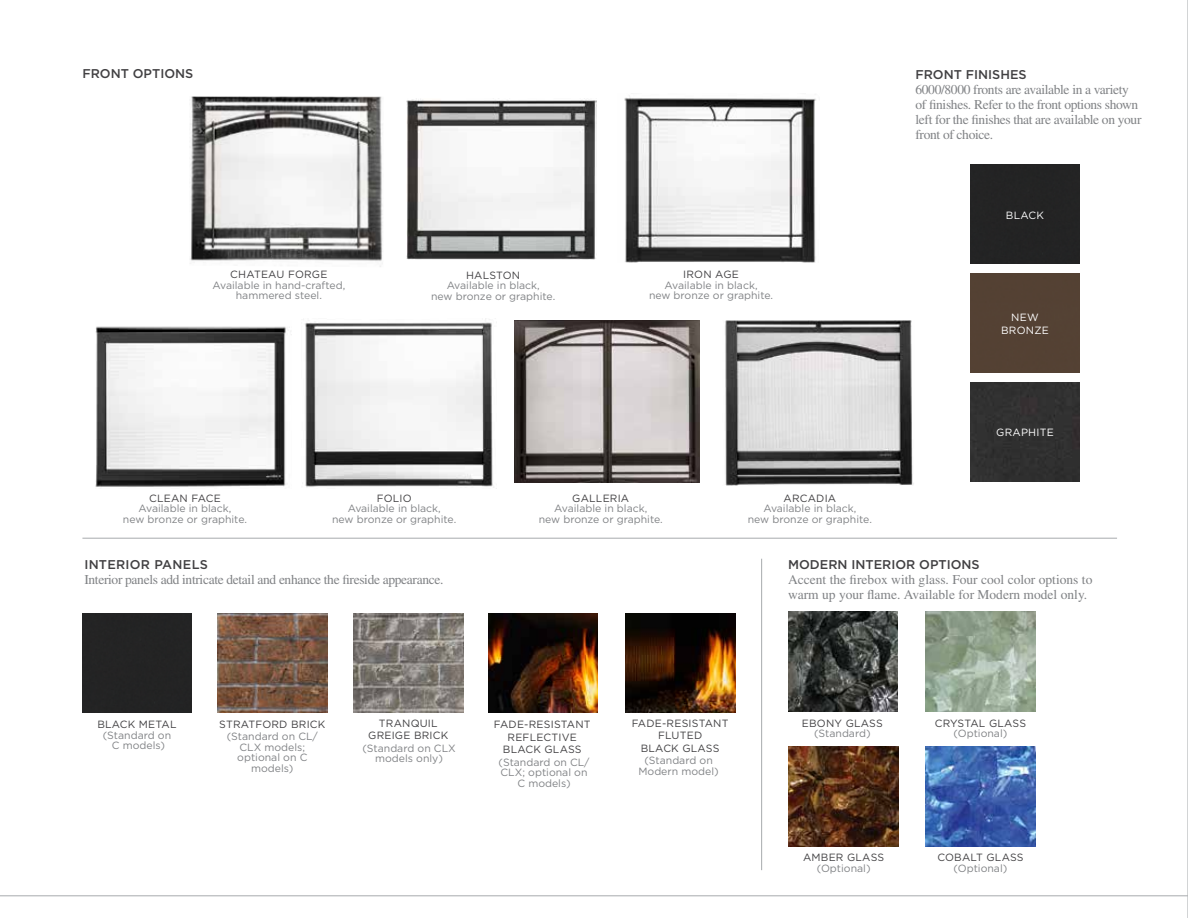
<style>
.page{position:relative;width:1188px;height:918px;background:#fff}
.page>*{position:absolute;margin:0;border:0;box-sizing:border-box;transform-origin:0 0}
.t1{font:13.5px/15px "Times";letter-spacing:-.025em;color:#808285}
.t2{font:13.5px/15px "Times";color:#808285}
.t3{font:500 12.75px "Gotham";color:#414042}
.t4{font:500 12.75px "Gotham";letter-spacing:.02em;color:#414042}
.t5{font:10.5px/10.5px "Gotham";color:#808285;text-align:center}
.t6{font:10.5px/12.6px "Gotham";letter-spacing:.02em;color:#414042;text-align:center}
.t7{font:10.5px/12.6px "Gotham";letter-spacing:.02em;color:#fff;text-align:center}
</style>
<div class="page">
<div style="left:970px;top:165px;width:110px;height:99px;background:#232324"></div>
<div style="left:970px;top:273px;width:110px;height:100px;background:#544133"></div>
<div style="left:970px;top:382px;width:110px;height:99px;background:#313030"></div>
<img style="left:926px;top:612px;width:109px;height:99px">
<img style="left:788px;top:612px;width:110px;height:99px">
<img style="left:789px;top:747px;width:109px;height:99px">
<img style="left:926px;top:747px;width:109px;height:99px">
<img style="left:624px;top:95px;width:192px;height:167px">
<img style="left:305px;top:319px;width:189px;height:169px">
<img style="left:407px;top:98px;width:189px;height:162px">
<img style="left:190px;top:97px;width:193px;height:170px">
<img style="left:725px;top:320px;width:189px;height:166px">
<img style="left:515px;top:320px;width:184px;height:163px">
<hr style="left:82px;top:538px;width:1035px;height:1px;background:#b1b4b6">
<hr style="left:1187px;top:0;width:1px;height:918px;background:#b1b4b6">
<hr style="left:761px;top:559px;width:1px;height:311px;background:#b1b4b6">
<div style="left:82px;top:613px;width:110px;height:100px;background:#232324"></div>
<img style="left:218px;top:613px;width:109px;height:100px">
<img style="left:488px;top:613px;width:110px;height:100px">
<img style="left:625px;top:613px;width:110px;height:100px">
<hr style="left:0;top:895px;width:1188px;height:1px;background:#b1b4b6">
<img style="left:96px;top:326px;width:195px;height:161px">
<img style="left:354px;top:613px;width:109px;height:100px">
<p class="t3" style="left:82px;top:66px;width:112px">FRONT OPTIONS</p>
<p class="t6" style="left:230px;top:268px;width:99px">CHATEAU FORGE</p>
<p class="t5" style="left:213px;top:280px;width:134px">Available in hand-crafted, hammered steel.</p>
<p class="t6" style="left:466px;top:268px;width:56px">HALSTON</p>
<p class="t5" style="left:431px;top:280px;width:126px">Available in black,<br>new bronze or graphite.</p>
<p class="t6" style="left:683px;top:268px;width:57px">IRON AGE</p>
<p class="t5" style="left:649px;top:280px;width:126px">Available in black,<br>new bronze or graphite.</p>
<p class="t6" style="left:149px;top:491px;width:73px">CLEAN FACE</p>
<p class="t5" style="left:123px;top:503px;width:126px">Available in black,<br>new bronze or graphite.</p>
<p class="t6" style="left:377px;top:491px;width:36px">FOLIO</p>
<p class="t5" style="left:332px;top:503px;width:126px">Available in black,<br>new bronze or graphite.</p>
<p class="t6" style="left:572px;top:492px;width:58px">GALLERIA</p>
<p class="t5" style="left:539px;top:503px;width:126px">Available in black,<br>new bronze or graphite.</p>
<p class="t6" style="left:784px;top:491px;width:54px">ARCADIA</p>
<p class="t5" style="left:748px;top:503px;width:126px">Available in black,<br>new bronze or graphite.</p>
<p class="t3" style="left:915px;top:68px;width:113px">FRONT FINISHES</p>
<p class="t1" style="left:915px;top:82px;width:228px">6000/8000 fronts are available in a variety of finishes. Refer to the front options shown left for the finishes that are available on your front of choice.</p>
<p class="t7" style="left:1006px;top:209px;width:40px">BLACK</p>
<p class="t7" style="left:1001px;top:311px;width:49px">NEW<br>BRONZE</p>
<p class="t7" style="left:996px;top:426px;width:59px">GRAPHITE</p>
<p class="t4" style="left:84px;top:557px;width:125px">INTERIOR PANELS</p>
<p class="t1" style="left:84px;top:572px;width:361px">Interior panels add intricate detail and enhance the fireside appearance.</p>
<p class="t3" style="left:788px;top:557px;width:193px">MODERN INTERIOR OPTIONS</p>
<p class="t2" style="left:788px;top:572px;width:306px">Accent the firebox with glass. Four cool color options to warm up your flame. Available for Modern model only.</p>
<p class="t6" style="left:368px;top:716px;width:82px">TRANQUIL<br>GREIGE BRICK</p>
<p class="t5" style="left:362px;top:743px;width:95px">(Standard on CLX models only)</p>
<p class="t6" style="left:219px;top:718px;width:108px">STRATFORD BRICK</p>
<p class="t6" style="left:494px;top:718px;width:98px">FADE-RESISTANT<br>REFLECTIVE<br>BLACK GLASS</p>
<p class="t6" style="left:632px;top:716px;width:98px">FADE-RESISTANT<br>FLUTED<br>BLACK GLASS</p>
<p class="t6" style="left:97px;top:718px;width:81px">BLACK METAL</p>
<p class="t5" style="left:103px;top:729px;width:70px">(Standard on<br>C models)</p>
<p class="t5" style="left:227px;top:731px;width:93px">(Standard on CL/<br>CLX models; optional on C models)</p>
<p class="t5" style="left:498px;top:757px;width:93px">(Standard on CL/<br>CLX; optional on<br>C models)</p>
<p class="t5" style="left:638px;top:755px;width:82px">(Standard on<br>Modern model)</p>
<p class="t6" style="left:802px;top:716px;width:82px">EBONY GLASS</p>
<p class="t5" style="left:814px;top:728px;width:58px">(Standard)</p>
<p class="t6" style="left:935px;top:716px;width:93px">CRYSTAL GLASS</p>
<p class="t5" style="left:954px;top:728px;width:55px">(Optional)</p>
<p class="t6" style="left:803px;top:851px;width:83px">AMBER GLASS</p>
<p class="t5" style="left:817px;top:863px;width:55px">(Optional)</p>
<p class="t6" style="left:937px;top:851px;width:88px">COBALT GLASS</p>
<p class="t5" style="left:954px;top:863px;width:55px">(Optional)</p>
</div>
